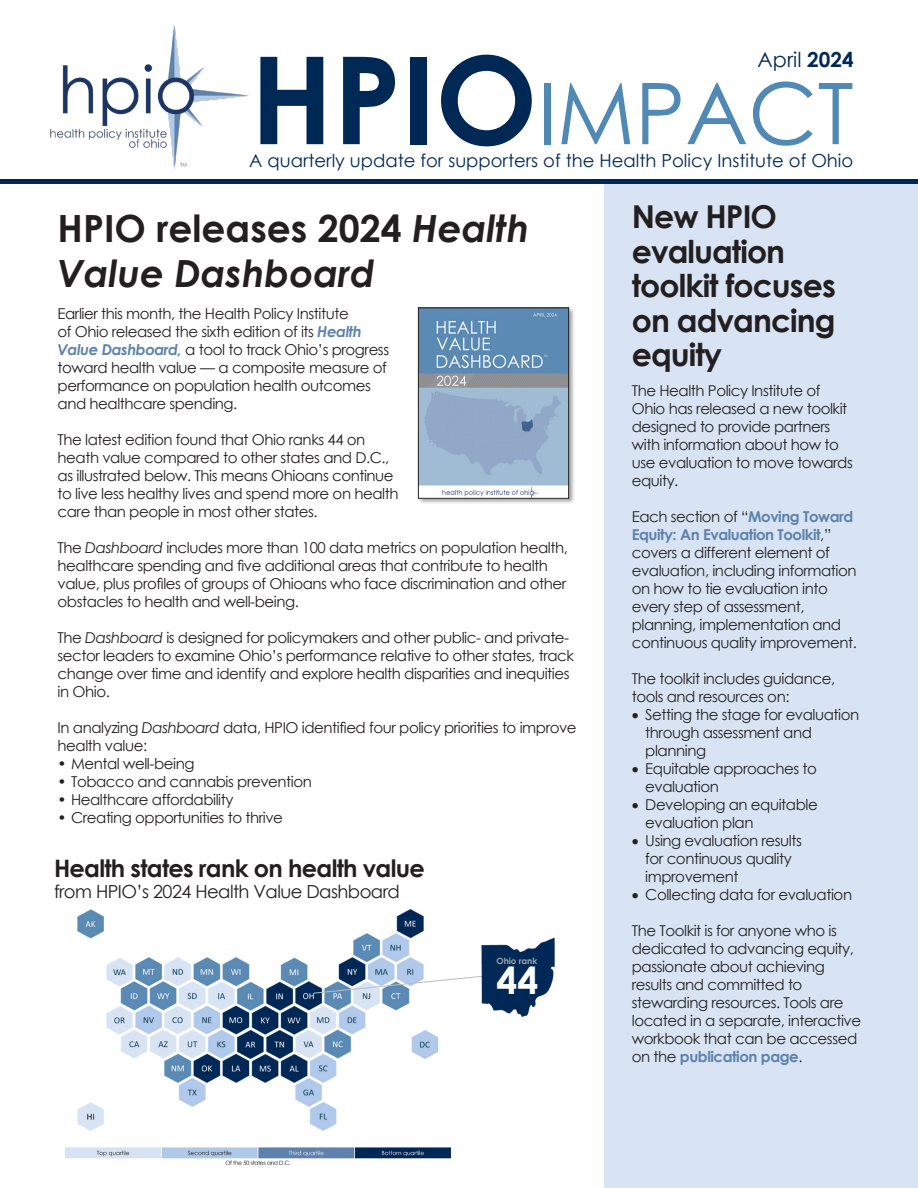
<style>
.page{position:relative;width:918px;height:1188px;background:#fff}
.page>*{position:absolute;margin:0;border:0;box-sizing:border-box;transform-origin:0 0}
.t1{font:85.05px "Century Gothic";color:#5089b4}
.t2{font:italic 700 37.5px/45px "Century Gothic";color:#231f20}
.t3{font:700 37.5px "Century Gothic";color:#fff}
.t4{font:700 31.5px/34.5px "Century Gothic";letter-spacing:-.03em;color:#231f20}
.t5{font:700 24px "Century Gothic";letter-spacing:-.03em;color:#231f20}
.t6{font:20.7px "Century Gothic";color:#002855}
.t7{font:18px "Century Gothic";color:#002855}
.t8{font:18px "Century Gothic";letter-spacing:-.03em;color:#231f20}
.t9{font:15px/18px "Century Gothic";letter-spacing:-.03em;color:#231f20}
.t10{font:15px/18px "Century Gothic";letter-spacing:-.03em;color:#222}
.t11{font:700 8.55px "Century Gothic";color:#a8a9ad}
.s1{font-weight:700}
.s2{font-weight:700;font-size:121.65px;color:#002855}
.s3{font-style:normal}
.s4{font-weight:700;font-style:italic;color:#5e82ab}
.s5{font-style:italic}
.s6{font-weight:700;color:#5e82ab}
</style>
<div class="page">
<div style="left:605px;top:183px;width:313px;height:1005px;background:#d8e4f4"></div>
<hr style="left:0;top:179px;width:918px;height:4px;background:#002855">
<img style="left:50px;top:26px;width:199px;height:144px">
<div style="left:418px;top:307px;width:157px;height:197px;background:#231f20;opacity:.4"></div>
<img style="left:420px;top:310px;width:147px;height:186px">
<div style="left:418px;top:308px;width:151px;height:190px;border:1px solid #231f20"></div>
<img style="left:65px;top:909px;width:387px;height:256px">
<svg style="left:313px;top:976px;width:160px;height:18px"></svg>
<img style="left:473px;top:937px;width:82px;height:80px">
<p class="t6" style="left:758px;top:45px;width:98px">April <span class="s1">2024</span></p>
<p class="t1" style="left:251px;top:54px;width:605px"><span class="s2">HPIO</span>IMPACT</p>
<p class="t7" style="left:249px;top:148px;width:606px">A quarterly update for supporters of the Health Policy Institute of Ohio</p>
<p class="t2" style="left:58px;top:205px;width:473px"><span class="s3">HPIO releases 2024</span> Health<br>Value Dashboard</p>
<p class="t9" style="left:58px;top:304px;width:333px">Earlier this month, the Health Policy Institute<br>of Ohio released the sixth edition of its <span class="s4">Health Value Dashboard,</span> a tool to track Ohio’s progress toward health value — a composite measure of performance on population health outcomes and healthcare spending.</p>
<p class="t9" style="left:58px;top:430px;width:342px">The latest edition found that Ohio ranks 44 on heath value compared to other states and D.C., as illustrated below. This means Ohioans continue to live less healthy lives and spend more on health care than people in most other states.</p>
<p class="t9" style="left:58px;top:538px;width:512px">The <span class="s5">Dashboard</span> includes more than 100 data metrics on population health, healthcare spending and five additional areas that contribute to health value, plus profiles of groups of Ohioans who face discrimination and other obstacles to health and well-being.</p>
<p class="t9" style="left:58px;top:628px;width:518px">The <span class="s5">Dashboard</span> is designed for policymakers and other public- and private&shy;sector leaders to examine Ohio’s performance relative to other states, track change over time and identify and explore health disparities and inequities in Ohio.</p>
<p class="t9" style="left:58px;top:718px;width:521px">In analyzing <span class="s5">Dashboard</span> data, HPIO identified four policy priorities to improve health value:</p>
<p class="t9" style="left:58px;top:754px;width:138px">• Mental well-being</p>
<p class="t9" style="left:58px;top:772px;width:256px">• Tobacco and cannabis prevention</p>
<p class="t9" style="left:58px;top:790px;width:177px">• Healthcare affordability</p>
<p class="t9" style="left:58px;top:808px;width:227px">• Creating opportunities to thrive</p>
<p class="t5" style="left:54px;top:850px;width:372px">Health states rank on health value</p>
<p class="t8" style="left:54px;top:879px;width:347px">from HPIO’s 2024 Health Value Dashboard</p>
<p class="t11" style="left:497px;top:954px;width:42px">Ohio rank</p>
<p class="t3" style="left:497px;top:952px;width:43px">44</p>
<p class="t4" style="left:632px;top:198px;width:206px">New HPIO evaluation toolkit focuses on advancing equity</p>
<p class="t10" style="left:632px;top:381px;width:223px">The Health Policy Institute of<br>Ohio has released a new toolkit designed to provide partners with information about how to use evaluation to move towards equity.</p>
<p class="t10" style="left:632px;top:507px;width:227px">Each section of “<span class="s6">Moving Toward<br>Equity: An Evaluation Toolkit</span>,” covers a different element of evaluation, including information on how to tie evaluation into every step of assessment, planning, implementation and continuous quality improvement.</p>
<p class="t10" style="left:632px;top:669px;width:205px">The toolkit includes guidance, tools and resources on:</p>
<p class="t10" style="left:645px;top:705px;width:216px;text-indent:-14px">• Setting the stage for evaluation through assessment and planning</p>
<p class="t10" style="left:645px;top:759px;width:173px;text-indent:-14px">• Equitable approaches to evaluation</p>
<p class="t10" style="left:645px;top:795px;width:174px;text-indent:-14px">• Developing an equitable evaluation plan</p>
<p class="t10" style="left:645px;top:831px;width:158px;text-indent:-14px">• Using evaluation results for continuous quality improvement</p>
<p class="t10" style="left:632px;top:885px;width:222px">• Collecting data for evaluation</p>
<p class="t10" style="left:632px;top:921px;width:231px">The Toolkit is for anyone who is dedicated to advancing equity, passionate about achieving results and committed to stewarding resources. Tools are located in a separate, interactive workbook that can be accessed on the <span class="s6">publication page</span>.</p>
</div>
